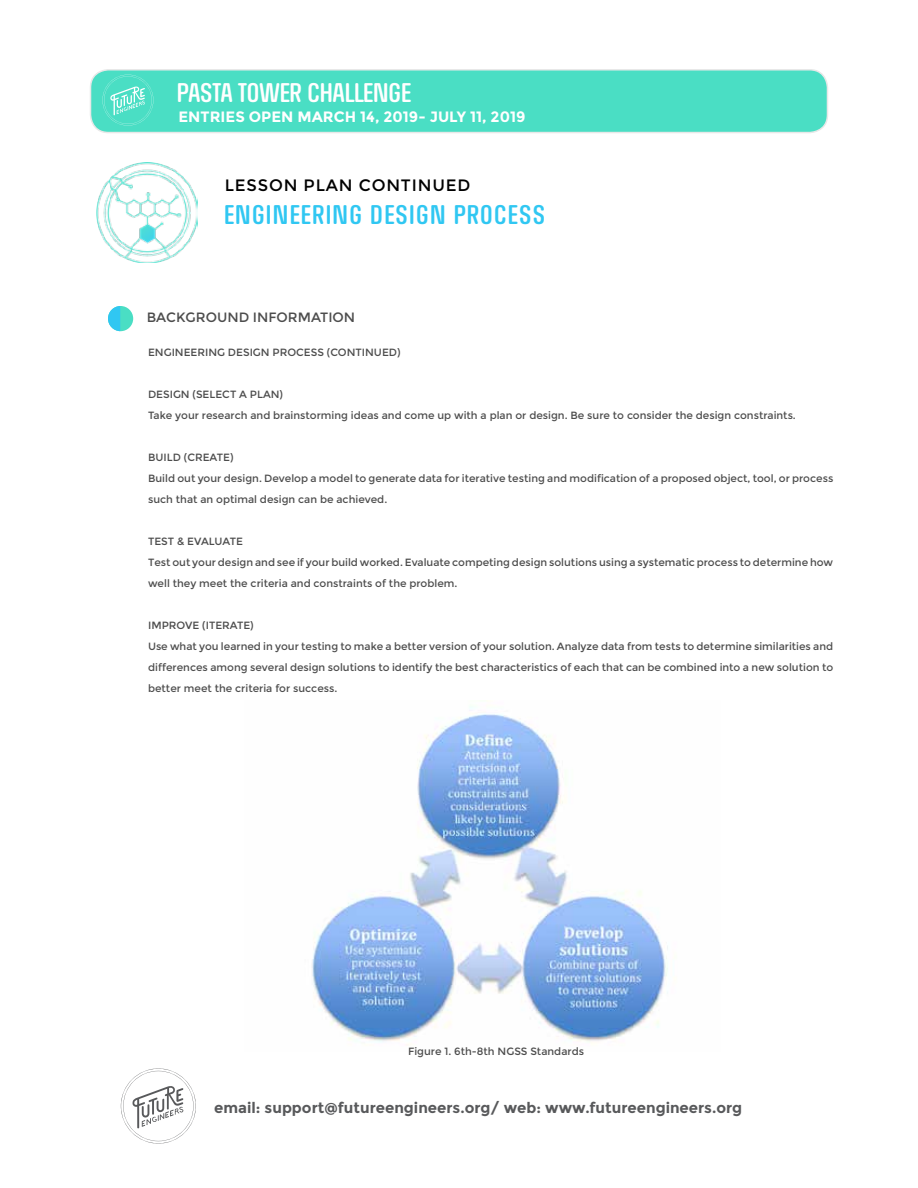
<style>
.page{position:relative;width:918px;height:1188px;background:#fff}
.page>*{position:absolute;margin:0;border:0;box-sizing:border-box;transform-origin:0 0}
.t1{font:27px "RICHARDMILLERROUNDED";letter-spacing:.05em;color:#30c7f2}
.t2{font:27px "RICHARDMILLERROUNDED";color:#fff}
.t3{font:16.5px "Montserrat";letter-spacing:.05em;color:#000}
.t4{font:700 15px "Montserrat";color:#58595b}
.t5{font:700 15px "Montserrat";color:#fff}
.t6{font:13.5px "Montserrat";color:#4d4d4d}
.t7{font:10.5px/21px "Montserrat";color:#4d4d4d}
</style>
<div class="page">
<svg style="left:121px;top:1068px;width:75px;height:76px"></svg>
<div style="left:91px;top:70px;width:736px;height:63px;background:#4adec4;border-radius:18px"></div>
<div style="left:90px;top:69px;width:738px;height:64px;border:2px solid #e8e8e8;border-radius:18px"></div>
<svg style="left:102px;top:75px;width:51px;height:51px"></svg>
<img style="left:97px;top:162px;width:101px;height:101px">
<div style="left:108px;top:306px;width:25px;height:25px;background:#4adec4;border-radius:50%"></div>
<svg style="left:108px;top:306px;width:12px;height:25px"></svg>
<img style="left:312px;top:706px;width:356px;height:339px">
<h1 class="t2" style="left:177px;top:79px;width:235px">PASTA TOWER CHALLENGE</h1>
<h3 class="t5" style="left:179px;top:107px;width:349px">ENTRIES OPEN MARCH 14, 2019- JULY 11, 2019</h3>
<h2 class="t3" style="left:225px;top:176px;width:247px">LESSON PLAN CONTINUED</h2>
<h1 class="t1" style="left:224px;top:200px;width:323px">ENGINEERING DESIGN PROCESS</h1>
<p class="t6" style="left:147px;top:309px;width:210px">BACKGROUND INFORMATION</p>
<p class="t7" style="left:148px;top:342px;width:254px">ENGINEERING DESIGN PROCESS (CONTINUED)</p>
<p class="t7" style="left:148px;top:384px;width:649px">DESIGN (SELECT A PLAN)<br>Take your research and brainstorming ideas and come up with a plan or design. Be sure to consider the design constraints.</p>
<p class="t7" style="left:148px;top:447px;width:687px">BUILD (CREATE)<br>Build out your design. Develop a model to generate data for iterative testing and modification of a proposed object, tool, or process such that an optimal design can be achieved.</p>
<p class="t7" style="left:148px;top:531px;width:687px">TEST &amp; EVALUATE<br>Test out your design and see if your build worked. Evaluate competing design solutions using a systematic process to determine how well they meet the criteria and constraints of the problem.</p>
<p class="t7" style="left:148px;top:615px;width:687px">IMPROVE (ITERATE)<br>Use what you learned in your testing to make a better version of your solution. Analyze data from tests to determine similarities and differences among several design solutions to identify the best characteristics of each that can be combined into a new solution to better meet the criteria for success.</p>
<p class="t7" style="left:408px;top:1041px;width:178px">Figure 1. 6th-8th NGSS Standards</p>
<h3 class="t4" style="left:214px;top:1099px;width:530px">email: support@futureengineers.org/ web: www.futureengineers.org</h3>
</div>
